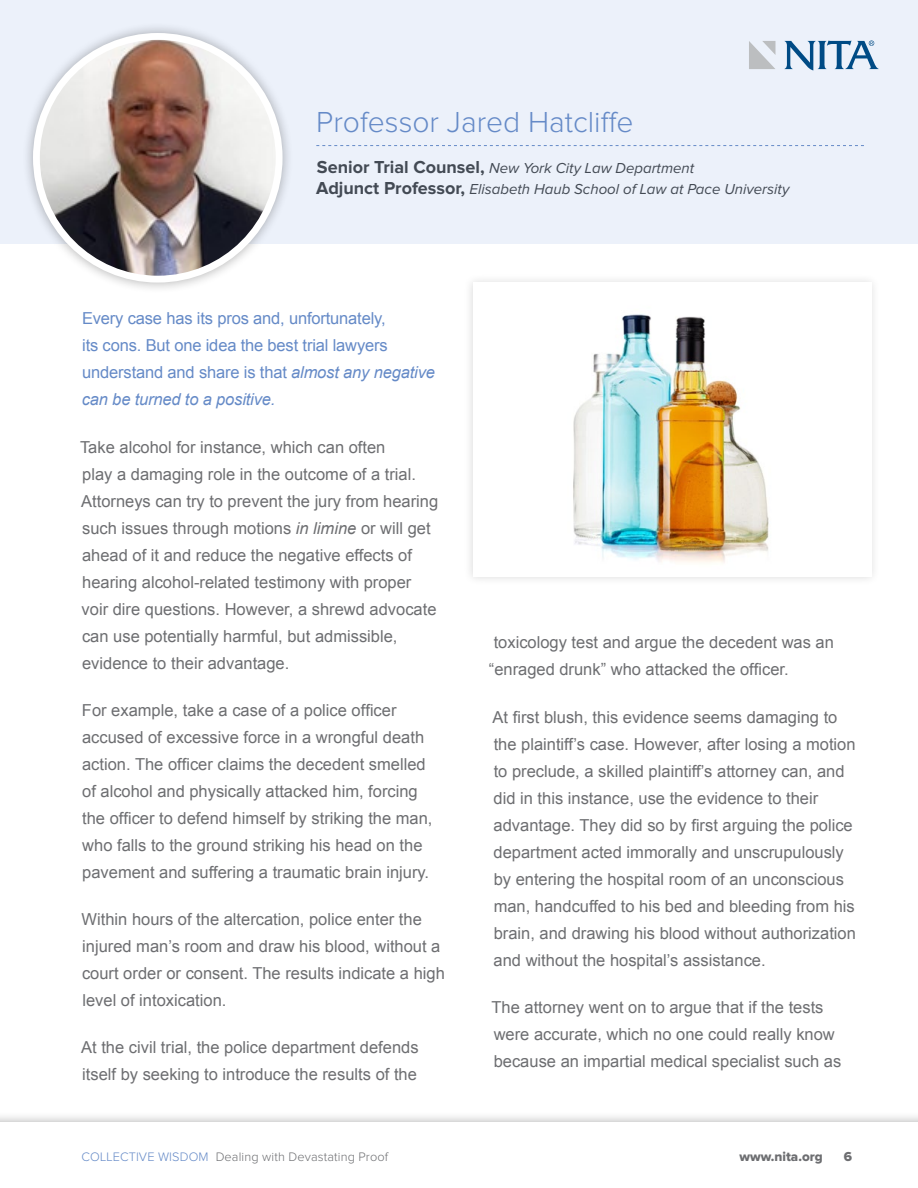
<style>
.page{position:relative;width:918px;height:1188px;background:#fff}
.page>*{position:absolute;margin:0;border:0;box-sizing:border-box;transform-origin:0 0}
.t1{font:300 30px "Proxima Nova";color:#658ac7}
.t2{font:16.5px/27px "Arial";color:#6d6e71}
.t3{font:16.5px/27px "Arial";letter-spacing:-.01em;color:#658ac7}
.t4{font:italic 15px/21px "Proxima Nova";color:#434a54}
.t5{font:13.5px "Proxima Nova Extrabld";color:#6d6e71}
.t6{font:300 12.75px "Proxima Nova";letter-spacing:.01em;color:#6d6e71}
.s1{font-weight:700;font-style:normal;font-size:18px}
.s2{font-style:italic}
.s3{color:#658ac7}
</style>
<div class="page">
<div style="left:0;top:0;width:918px;height:243px;background:#ecf1fa"></div>
<div style="left:0;top:1111px;width:918px;height:77px;background:#000;opacity:.34"></div>
<div style="left:0;top:1122px;width:918px;height:66px;background:#fff"></div>
<svg style="left:749px;top:41px;width:26px;height:28px"></svg>
<svg style="left:784px;top:41px;width:95px;height:29px"></svg>
<svg style="left:316px;top:145px;width:548px;height:1px"></svg>
<div style="left:464px;top:274px;width:417px;height:312px;background:#f9f9f9"></div>
<div style="left:473px;top:283px;width:399px;height:294px;background:#fff"></div>
<img style="left:573px;top:314px;width:196px;height:249px">
<div style="left:22px;top:22px;width:272px;height:272px;background:#000;opacity:.3"></div>
<img style="left:36px;top:36px;width:243px;height:243px;border-radius:121px">
<div style="left:33px;top:33px;width:250px;height:250px;border:7px solid #fff;border-radius:50%"></div>
<h1 class="t1" style="left:316px;top:108px;width:319px">Professor Jared Hatcliffe</h1>
<p class="t4" style="left:316px;top:158px;width:475px"><span class="s1">Senior Trial Counsel,</span> New York City Law Department<br><span class="s1">Adjunct Professor,</span> Elisabeth Haub School of Law at Pace University</p>
<p class="t3" style="left:82px;top:305px;width:355px">Every case has its pros and, unfortunately,<br>its cons. But one idea the best trial lawyers understand and share is that <span class="s2">almost any negative can be turned to a positive.</span></p>
<p class="t2" style="left:80px;top:434px;width:360px">Take alcohol for instance, which can often<br>play a damaging role in the outcome of a trial.<br>Attorneys can try to prevent the jury from hearing such issues through motions <span class="s2">in limine</span> or will get ahead of it and reduce the negative effects of hearing alcohol-related testimony with proper voir dire questions. However, a shrewd advocate can use potentially harmful, but admissible, evidence to their advantage.</p>
<p class="t2" style="left:82px;top:697px;width:352px">For example, take a case of a police officer accused of excessive force in a wrongful death action. The officer claims the decedent smelled of alcohol and physically attacked him, forcing the officer to defend himself by striking the man, who falls to the ground striking his head on the pavement and suffering a traumatic brain injury.</p>
<p class="t2" style="left:82px;top:906px;width:365px">Within hours of the altercation, police enter the injured man’s room and draw his blood, without a court order or consent. The results indicate a high level of intoxication.</p>
<p class="t2" style="left:81px;top:1034px;width:339px">At the civil trial, the police department defends itself by seeking to introduce the results of the</p>
<p class="t2" style="left:489px;top:629px;width:347px">toxicology test and argue the decedent was an “enraged drunk” who attacked the officer.</p>
<p class="t2" style="left:493px;top:703px;width:365px">At first blush, this evidence seems damaging to the plaintiff’s case. However, after losing a motion to preclude, a skilled plaintiff’s attorney can, and did in this instance, use the evidence to their advantage. They did so by first arguing the police department acted immorally and unscrupulously by entering the hospital room of an unconscious man, handcuffed to his bed and bleeding from his brain, and drawing his blood without authorization and without the hospital’s assistance.</p>
<p class="t2" style="left:492px;top:994px;width:351px">The attorney went on to argue that if the tests were accurate, which no one could really know because an impartial medical specialist such as</p>
<p class="t6" style="left:82px;top:1151px;width:308px"><span class="s3">COLLECTIVE WISDOM</span> Dealing with Devastating Proof</p>
<p class="t5" style="left:739px;top:1150px;width:85px">www.nita.org</p>
<p class="t5" style="left:844px;top:1150px;width:10px">6</p>
</div>
